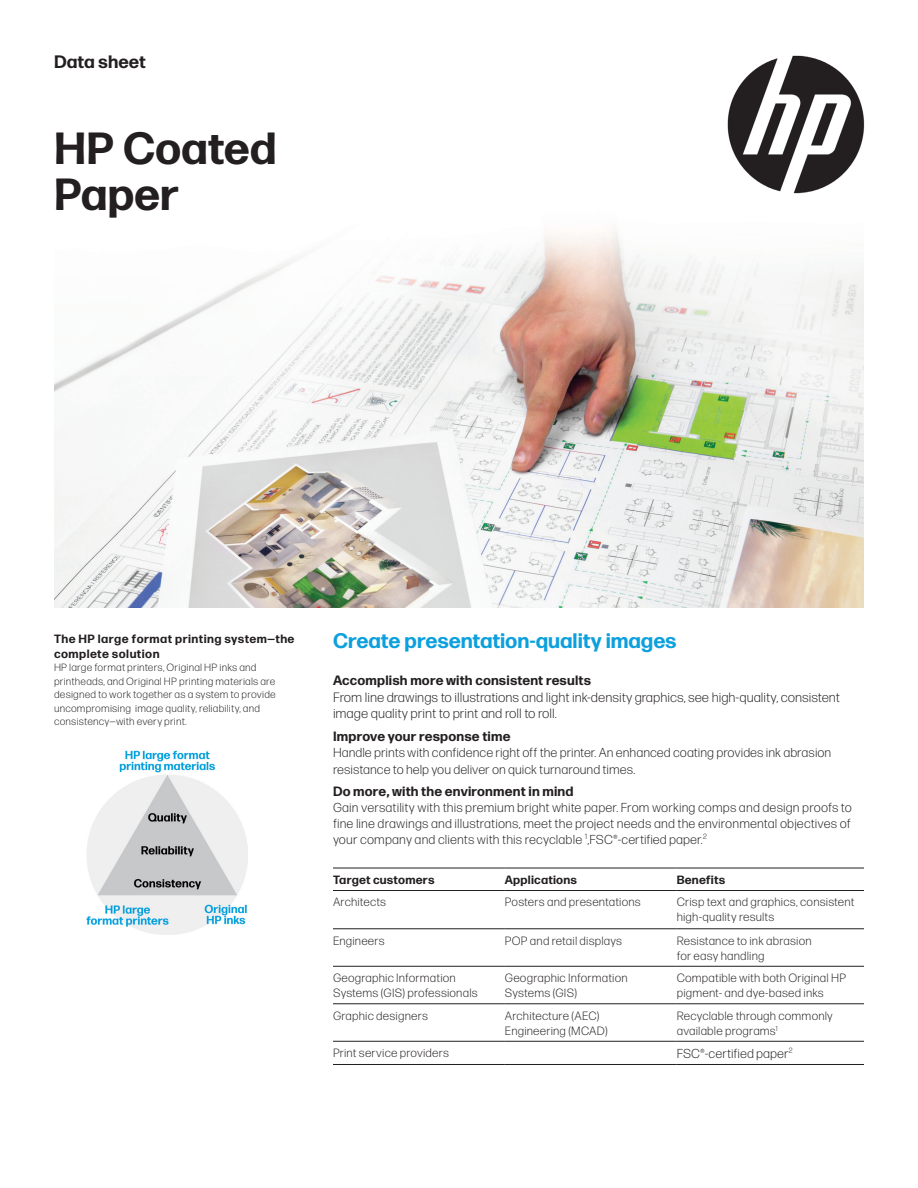
<style>
.page{position:relative;width:918px;height:1188px;background:#fff}
.page>*{position:absolute;margin:0;border:0;box-sizing:border-box;transform-origin:0 0}
.headline{font:700 45px "Forma DJR Micro";letter-spacing:-.005em;color:#231f20}
.subhead_2{font:700 21px "Forma DJR Micro";letter-spacing:-.005em;color:#0ca0dd}
.t1{font:700 18px "Forma DJR Micro";color:#231f20}
.body{font:300 13.5px/16.5px "Forma DJR Micro";color:#231f20}
.Body_Header{font:700 13.5px "Forma DJR Micro";letter-spacing:.01em;color:#231f20}
.Body{font:300 12.9px/15.9px "Forma DJR Micro";color:#231f20}
.Spec_text{font:300 12px/15px "Forma DJR Micro";letter-spacing:.015em;color:#231f20}
.insight_head{font:700 12px/15px "Forma DJR Micro";letter-spacing:.035em;color:#231f20}
.Spec_text-2{font:700 12px "Forma DJR Micro";letter-spacing:.015em;color:#231f20}
.Insight_body{font:300 10.5px/13.5px "Forma DJR Micro";letter-spacing:.02em;color:#231f20}
</style>
<div class="page">
<img style="left:54px;top:231px;width:810px;height:376px">
<img style="left:727px;top:55px;width:138px;height:139px">
<img style="left:87px;top:750px;width:160px;height:184px">
<hr style="left:333px;top:868px;width:172px;height:1px;background:#231f20">
<hr style="left:505px;top:868px;width:172px;height:1px;background:#231f20">
<hr style="left:677px;top:868px;width:187px;height:1px;background:#231f20">
<hr style="left:333px;top:890px;width:172px;height:1px;background:#231f20">
<hr style="left:505px;top:890px;width:172px;height:1px;background:#231f20">
<hr style="left:677px;top:890px;width:187px;height:1px;background:#231f20">
<hr style="left:333px;top:929px;width:172px;height:1px;background:#231f20">
<hr style="left:505px;top:929px;width:172px;height:1px;background:#231f20">
<hr style="left:677px;top:929px;width:187px;height:1px;background:#231f20">
<hr style="left:333px;top:966px;width:172px;height:1px;background:#231f20">
<hr style="left:505px;top:966px;width:172px;height:1px;background:#231f20">
<hr style="left:677px;top:966px;width:187px;height:1px;background:#231f20">
<hr style="left:333px;top:1004px;width:172px;height:1px;background:#231f20">
<hr style="left:505px;top:1004px;width:172px;height:1px;background:#231f20">
<hr style="left:677px;top:1004px;width:187px;height:1px;background:#231f20">
<hr style="left:333px;top:1041px;width:172px;height:1px;background:#231f20">
<hr style="left:505px;top:1041px;width:172px;height:1px;background:#231f20">
<hr style="left:677px;top:1041px;width:187px;height:1px;background:#231f20">
<hr style="left:333px;top:1064px;width:172px;height:1px;background:#231f20">
<hr style="left:505px;top:1064px;width:172px;height:1px;background:#231f20">
<hr style="left:677px;top:1064px;width:187px;height:1px;background:#231f20">
<p class="t1" style="left:54px;top:50px;width:93px">Data sheet</p>
<p class="headline" style="left:54px;top:119px;width:224px">HP Coated</p>
<p class="headline" style="left:54px;top:165px;width:126px">Paper</p>
<p class="insight_head" style="left:54px;top:631px;width:242px">The HP large format printing system—the complete solution</p>
<p class="Insight_body" style="left:54px;top:661px;width:223px">HP large format printers, Original HP inks and printheads, and Original HP printing materials are designed to work together as a system to provide uncompromising image quality, reliability, and consistency—with every print.</p>
<p class="subhead_2" style="left:333px;top:627px;width:345px">Create presentation-quality images</p>
<p class="Body_Header" style="left:333px;top:672px;width:260px">Accomplish more with consistent results</p>
<p class="body" style="left:333px;top:688px;width:509px">From line drawings to illustrations and light ink-density graphics, see high-quality, consistent image quality print to print and roll to roll.</p>
<p class="Body_Header" style="left:333px;top:728px;width:179px">Improve your response time</p>
<p class="Body" style="left:333px;top:744px;width:500px;line-height:16.5px">Handle prints with confidence right off the printer. An enhanced coating provides ink abrasion resistance to help you deliver on quick turnaround times.</p>
<p class="Body_Header" style="left:333px;top:783px;width:242px">Do more, with the environment in mind</p>
<p class="Body" style="left:333px;top:799px;width:520px;text-align:justify">Gain versatility with this premium bright white paper. From working comps and design proofs to fine line drawings and illustrations, meet the project needs and the environmental objectives of your company and clients with this recyclable <sup>1</sup>,FSC®-certified paper.<sup>2</sup></p>
<p class="Spec_text-2" style="left:333px;top:872px;width:103px">Target customers</p>
<p class="Spec_text-2" style="left:505px;top:872px;width:74px">Applications</p>
<p class="Spec_text-2" style="left:677px;top:872px;width:50px">Benefits</p>
<p class="Spec_text" style="left:333px;top:894px;width:55px">Architects</p>
<p class="Spec_text" style="left:505px;top:894px;width:137px">Posters and presentations</p>
<p class="Spec_text" style="left:677px;top:894px;width:179px">Crisp text and graphics, consistent high-quality results</p>
<p class="Spec_text" style="left:333px;top:933px;width:53px">Engineers</p>
<p class="Spec_text" style="left:505px;top:933px;width:119px">POP and retail displays</p>
<p class="Spec_text" style="left:677px;top:933px;width:136px">Resistance to ink abrasion for easy handling</p>
<p class="Spec_text" style="left:333px;top:970px;width:146px">Geographic Information<br>Systems (GIS) professionals</p>
<p class="Spec_text" style="left:505px;top:970px;width:124px">Geographic Information<br>Systems (GIS)</p>
<p class="Spec_text" style="left:677px;top:970px;width:171px">Compatible with both Original HP pigment- and dye-based inks</p>
<p class="Spec_text" style="left:333px;top:1008px;width:96px">Graphic designers</p>
<p class="Spec_text" style="left:505px;top:1008px;width:104px">Architecture (AEC)<br>Engineering (MCAD)</p>
<p class="Spec_text" style="left:677px;top:1008px;width:158px">Recyclable through commonly available programs<sup>1</sup></p>
<p class="Spec_text" style="left:333px;top:1045px;width:118px">Print service providers</p>
<p class="Body" style="left:677px;top:1045px;width:117px">FSC®-certified paper<sup>2</sup></p>
</div>
